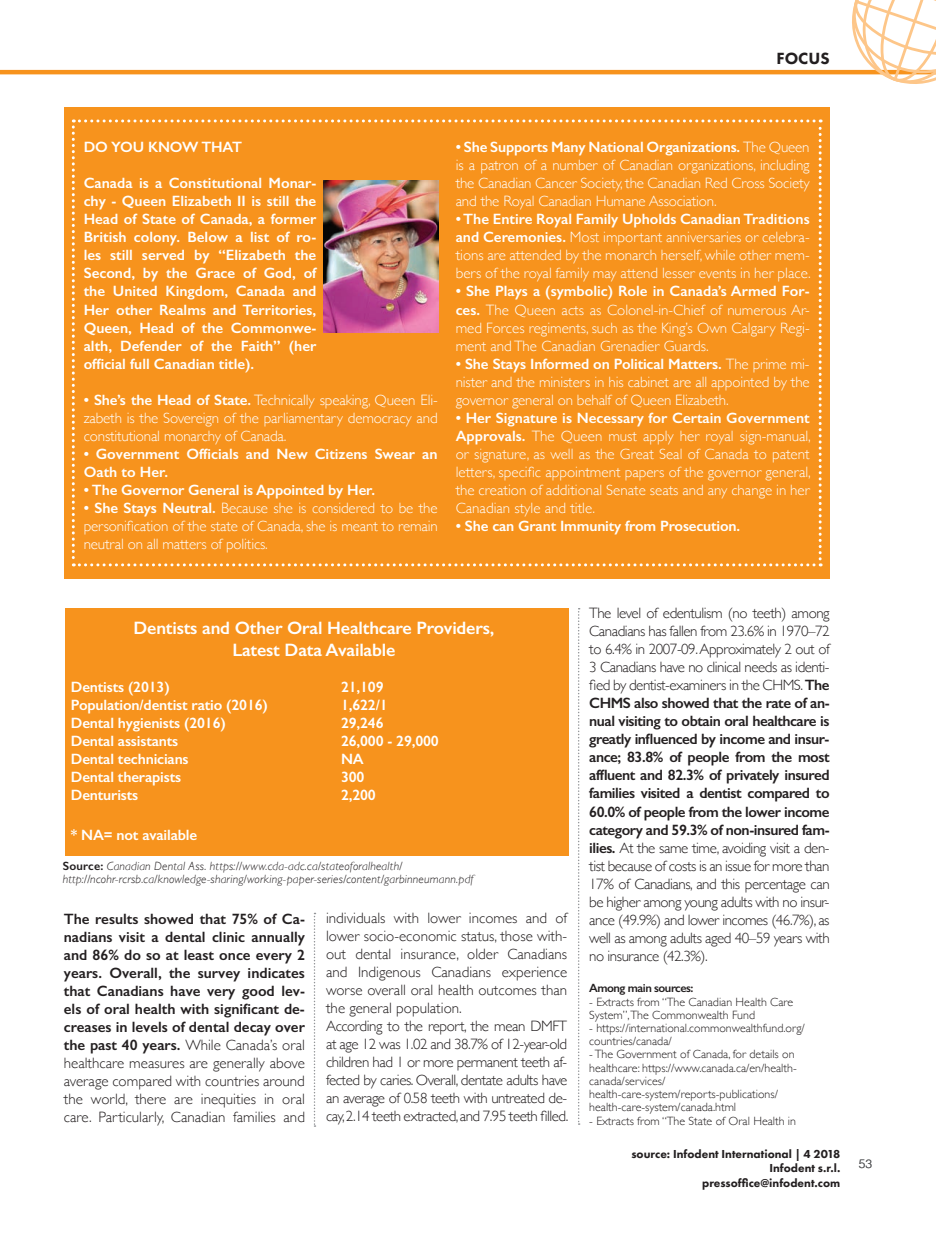
<style>
.page{position:relative;width:936px;height:1234px;background:#fff}
.page>*{position:absolute;margin:0;border:0;box-sizing:border-box;transform-origin:0 0}
.t1{font:600 18px/21.6px "Gill Sans";letter-spacing:-.01em;color:#fff;text-align:center}
.t2{font:800 16.8px "Futura PT";color:#231f20}
.t3{font:300 15px/18px "Gill Sans";letter-spacing:-.01em;color:#fff;text-align:justify}
.t4{font:300 15px/18px "Gill Sans";letter-spacing:-.03em;color:#231f20;text-align:justify}
.t5{font:600 15px/18px "Gill Sans";letter-spacing:-.01em;color:#fff;text-align:justify}
.t6{font:300 15px/18px "Gill Sans";letter-spacing:-.005em;color:#231f20}
.t7{font:600 15px/18px "Gill Sans";color:#231f20;text-align:justify}
.t8{font:300 12px/13.2px "Gill Sans";color:#231f20}
.t9{font:italic 300 12px/13.5px "Gill Sans";letter-spacing:.015em;color:#231f20}
.t10{font:800 12px/14.4px "Futura PT";color:#231f20;text-align:right}
.t11{font:600 12px "Gill Sans";letter-spacing:-.04em;color:#231f20}
.t12{font:300 12px "Helvetica";color:#57585a}
.s1{font-weight:600}
.s2{font-weight:600;font-style:normal}
.s3{font-weight:300}
</style>
<div class="page">
<div style="left:64px;top:107px;width:765px;height:471px;background:#f7931d"></div>
<svg style="left:72px;top:119px;width:749px;height:447px"></svg>
<hr style="left:0;top:70px;width:935px;height:4px;background:#f7931d">
<svg style="left:849px;top:0;width:86px;height:84px"></svg>
<img style="left:324px;top:180px;width:114px;height:152px">
<div style="left:65px;top:608px;width:503px;height:246px;background:#f7931d"></div>
<svg style="left:314px;top:912px;width:1px;height:214px"></svg>
<svg style="left:578px;top:608px;width:1px;height:516px"></svg>
<p class="t2" style="left:776px;top:48px;width:55px">FOCUS</p>
<p class="t5" style="left:84px;top:138px;width:160px">DO YOU KNOW THAT</p>
<p class="t5" style="left:84px;top:174px;width:234px">Canada is a Constitutional Monar&shy;chy - Queen Elizabeth II is still the Head of State of Canada, a former British colony. Below a list of ro&shy;les still served by “Elizabeth the Second, by the Grace of God, of the United Kingdom, Canada and Her other Realms and Territories, Queen, Head of the Commonwe&shy;alth, Defender of the Faith” (her official full Canadian title).</p>
<p class="t3" style="left:84px;top:390px;width:355px"><span class="s1">• She’s the Head of State.</span> Technically speaking, Queen Eli&shy;zabeth is the Sovereign of the parliamentary democracy and constitutional monarchy of Canada.</p>
<p class="t5" style="left:84px;top:444px;width:355px">• Government Officials and New Citizens Swear an<br>Oath to Her.</p>
<p class="t5" style="left:84px;top:480px;width:293px">• The Governor General is Appointed by Her.</p>
<p class="t3" style="left:84px;top:498px;width:355px"><span class="s1">• She Stays Neutral.</span> Because she is considered to be the personification of the state of Canada, she is meant to remain neutral on all matters of politics.</p>
<p class="t3" style="left:455px;top:138px;width:355px"><span class="s1">• She Supports Many National Organizations.</span> The Queen is a patron of a number of Canadian organizations, including the Canadian Cancer Society, the Canadian Red Cross Society and the Royal Canadian Humane Association.</p>
<p class="t3" style="left:455px;top:210px;width:357px"><span class="s1">• The Entire Royal Family Upholds Canadian Traditions and Ceremonies.</span> Most important anniversaries or celebra&shy;tions are attended by the monarch herself, while other mem&shy;bers of the royal family may attend lesser events in her place.</p>
<p class="t3" style="left:455px;top:282px;width:355px"><span class="s1">• She Plays a (symbolic) Role in Canada’s Armed For&shy;ces.</span> The Queen acts as Colonel-in-Chief of numerous Ar&shy;med Forces regiments, such as the King’s Own Calgary Regi&shy;ment and The Canadian Grenadier Guards.</p>
<p class="t3" style="left:455px;top:354px;width:355px"><span class="s1">• She Stays Informed on Political Matters.</span> The prime mi&shy;nister and the ministers in his cabinet are all appointed by the governor general on behalf of Queen Elizabeth.</p>
<p class="t3" style="left:455px;top:408px;width:357px"><span class="s1">• Her Signature is Necessary for Certain Government Approvals.</span> The Queen must apply her royal sign-manual, or signature, as well as the Great Seal of Canada to patent letters, specific appointment papers of the governor general, the creation of additional Senate seats and any change in her Canadian style and title.</p>
<p class="t5" style="left:455px;top:516px;width:286px">• She can Grant Immunity from Prosecution.</p>
<p class="t1" style="left:133px;top:617px;width:362px">Dentists and Other Oral Healthcare Providers,<br>Latest Data Available</p>
<p class="t5" style="left:71px;top:677px;width:100px">Dentists (2013)</p>
<p class="t5" style="left:341px;top:677px;width:44px">21,109</p>
<p class="t5" style="left:71px;top:695px;width:198px">Population/dentist ratio (2016)</p>
<p class="t5" style="left:341px;top:695px;width:48px">1,622/1</p>
<p class="t5" style="left:71px;top:713px;width:156px">Dental hygienists (2016)</p>
<p class="t5" style="left:341px;top:713px;width:44px">29,246</p>
<p class="t5" style="left:71px;top:731px;width:109px">Dental assistants</p>
<p class="t5" style="left:341px;top:731px;width:99px">26,000 - 29,000</p>
<p class="t5" style="left:71px;top:749px;width:119px">Dental technicians</p>
<p class="t5" style="left:341px;top:749px;width:24px">NA</p>
<p class="t5" style="left:71px;top:767px;width:112px">Dental therapists</p>
<p class="t5" style="left:341px;top:767px;width:25px">300</p>
<p class="t5" style="left:71px;top:785px;width:69px">Denturists</p>
<p class="t5" style="left:341px;top:785px;width:36px">2,200</p>
<p class="t5" style="left:71px;top:825px;width:128px">* NA= not available</p>
<p class="t9" style="left:63px;top:858px;width:412px"><span class="s2">Source:</span> Canadian Dental Ass. https://www.cda-adc.ca/stateoforalhealth/ http://ncohr-rcrsb.ca/knowledge-sharing/working-paper-series/content/garbinneumann.pdf</p>
<p class="t7" style="left:64px;top:909px;width:242px">The results showed that 75% of Ca&shy;nadians visit a dental clinic annually and 86% do so at least once every 2 years. Overall, the survey indicates that Canadians have very good lev&shy;els of oral health with significant de&shy;creases in levels of dental decay over the past 40 years. <span class="s3">While Canada’s oral healthcare measures are generally above average compared with countries around the world, there are inequities in oral care. Particularly, Canadian families and</span></p>
<p class="t6" style="left:326px;top:908px;width:244px">individuals with lower incomes and of lower socio-economic status, those with&shy;out dental insurance, older Canadians and Indigenous Canadians experience worse overall oral health outcomes than the general population.<br>According to the report, the mean DMFT at age 12 was 1.02 and 38.7% of 12-year-old children had 1 or more permanent teeth af&shy;fected by caries. Overall, dentate adults have an average of 0.58 teeth with untreated de&shy;cay, 2.14 teeth extracted, and 7.95 teeth filled.</p>
<p class="t4" style="left:589px;top:603px;width:242px">The level of edentulism (no teeth) among Canadians has fallen from 23.6% in 1970–72 to 6.4% in 2007-09. Approximately 2 out of 3 Canadians have no clinical needs as identi&shy;fied by dentist-examiners in the CHMS. <span class="s1">The CHMS also showed that the rate of an&shy;nual visiting to obtain oral healthcare is greatly influenced by income and insur&shy;ance; 83.8% of people from the most affluent and 82.3% of privately insured families visited a dentist compared to 60.0% of people from the lower income category and 59.3% of non-insured fam&shy;ilies.</span> At the same time, avoiding visit a den&shy;tist because of costs is an issue for more than 17% of Canadians, and this percentage can be higher among young adults with no insur&shy;ance (49.9%) and lower incomes (46.7%), as well as among adults aged 40–59 years with no insurance (42.3%).</p>
<p class="t11" style="left:589px;top:980px;width:106px">Among main sources:</p>
<p class="t8" style="left:589px;top:994px;width:205px">- Extracts from “The Canadian Health Care<br>System”,The Commonwealth Fund</p>
<p class="t8" style="left:589px;top:1020px;width:217px">- https://international.commonwealthfund.org/ countries/canada/</p>
<p class="t8" style="left:589px;top:1047px;width:209px">- The Government of Canada, for details on healthcare: https://www.canada.ca/en/health&shy;canada/services/ health-care-system/reports-publications/ health-care-system/canada.html</p>
<p class="t8" style="left:589px;top:1113px;width:208px">- Extracts from “The State of Oral Health in</p>
<p class="t10" style="left:631px;top:1146px;width:210px">source: Infodent International | 4 2018<br>Infodent s.r.l. pressoffice@infodent.com</p>
<p class="t12" style="left:858px;top:1153px;width:15px">53</p>
</div>
